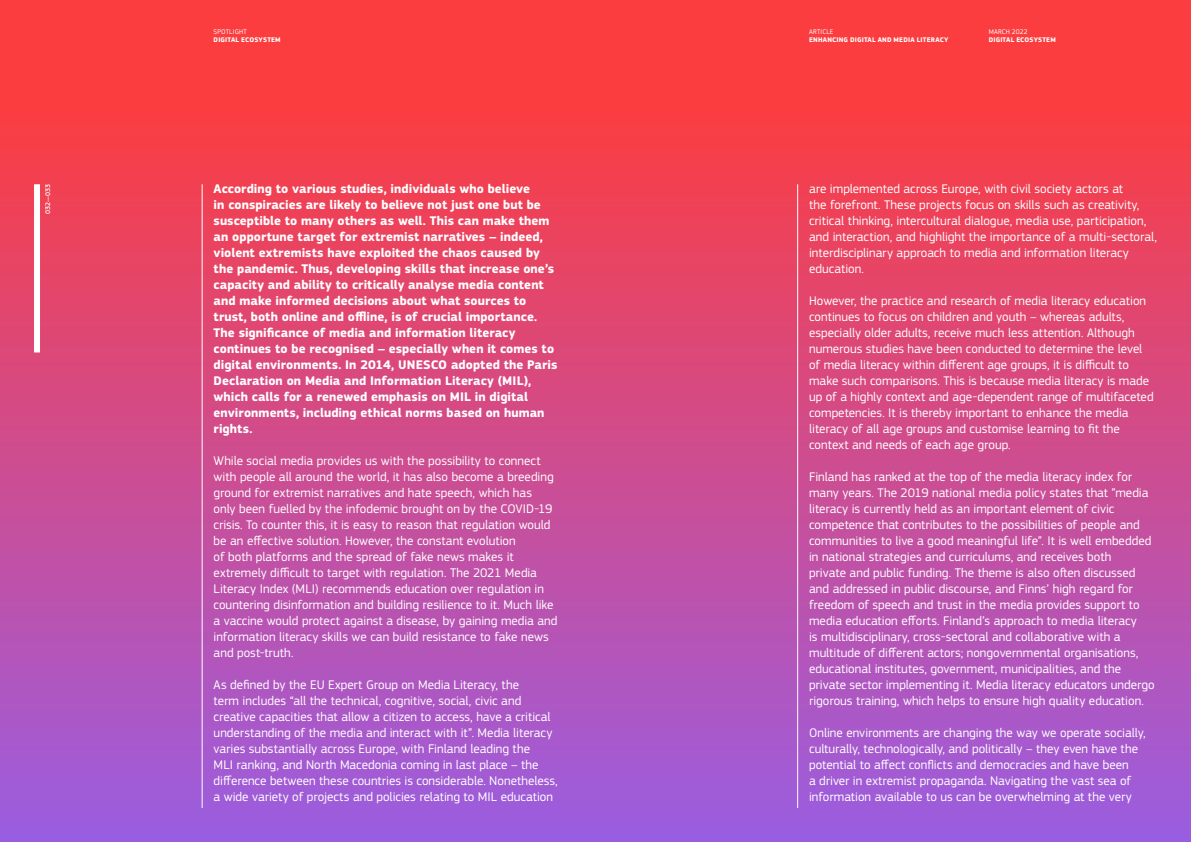
<style>
.page{position:relative;width:1191px;height:842px;background:#fff}
.page>*{position:absolute;margin:0;border:0;box-sizing:border-box;transform-origin:0 0}
.t1{font:13px/16px "EC Square Sans Pro";color:#fff}
.t2{font:700 13px/16px "EC Square Sans Pro";letter-spacing:.005em;color:#fff}
.t3{font:700 7px "EC Square Sans Pro";letter-spacing:.025em;color:#fff}
.t4{font:7px "EC Square Sans Pro";letter-spacing:.025em;color:#fff}
.t5{font:500 7px "EC Square Sans Pro";letter-spacing:-.005em;color:#fff}
</style>
<div class="page">
<div style="left:0;top:0;width:1191px;height:842px;background:linear-gradient(to bottom,#ff392e,#9c5de1)"></div>
<hr style="left:797px;top:184px;width:1px;height:624px;background:#fff">
<hr style="left:202px;top:184px;width:1px;height:624px;background:#fff">
<div style="left:34px;top:184px;width:6px;height:168px;background:#fff"></div>
<p class="t5" style="left:44px;top:214px;width:31px;rotate:-90deg">032—033</p>
<p class="t4" style="left:214px;top:27px;width:35px">SPOTLIGHT</p>
<p class="t3" style="left:214px;top:35px;width:69px">DIGITAL ECOSYSTEM</p>
<p class="t2" style="left:214px;top:181px;width:345px">According to various studies, individuals who believe<br>in conspiracies are likely to believe not just one but be susceptible to many others as well. This can make them an opportune target for extremist narratives – indeed, violent extremists have exploited the chaos caused by the pandemic. Thus, developing skills that increase one’s capacity and ability to critically analyse media content and make informed decisions about what sources to trust, both online and offline, is of crucial importance.<br>The significance of media and information literacy continues to be recognised – especially when it comes to digital environments. In 2014, UNESCO adopted the Paris Declaration on Media and Information Literacy (MIL), which calls for a renewed emphasis on MIL in digital environments, including ethical norms based on human rights.</p>
<p class="t1" style="left:214px;top:453px;width:345px">While social media provides us with the possibility to connect with people all around the world, it has also become a breeding ground for extremist narratives and hate speech, which has<br>only been fuelled by the infodemic brought on by the COVID-19 crisis. To counter this, it is easy to reason that regulation would be an effective solution. However, the constant evolution<br>of both platforms and the spread of fake news makes it extremely difficult to target with regulation. The 2021 Media Literacy Index (MLI) recommends education over regulation in countering disinformation and building resilience to it. Much like a vaccine would protect against a disease, by gaining media and information literacy skills we can build resistance to fake news and post-truth.</p>
<p class="t1" style="left:214px;top:677px;width:345px">As defined by the EU Expert Group on Media Literacy, the<br>term includes “all the technical, cognitive, social, civic and creative capacities that allow a citizen to access, have a critical understanding of the media and interact with it”. Media literacy varies substantially across Europe, with Finland leading the<br>MLI ranking, and North Macedonia coming in last place – the difference between these countries is considerable. Nonetheless, a wide variety of projects and policies relating to MIL education</p>
<p class="t4" style="left:809px;top:27px;width:26px">ARTICLE</p>
<p class="t3" style="left:809px;top:35px;width:141px">ENHANCING DIGITAL AND MEDIA LITERACY</p>
<p class="t4" style="left:988px;top:27px;width:40px">MARCH 2022</p>
<p class="t3" style="left:988px;top:35px;width:69px">DIGITAL ECOSYSTEM</p>
<p class="t1" style="left:809px;top:181px;width:349px">are implemented across Europe, with civil society actors at<br>the forefront. These projects focus on skills such as creativity, critical thinking, intercultural dialogue, media use, participation, and interaction, and highlight the importance of a multi-sectoral, interdisciplinary approach to media and information literacy education.</p>
<p class="t1" style="left:809px;top:293px;width:346px">However, the practice and research of media literacy education continues to focus on children and youth – whereas adults, especially older adults, receive much less attention. Although numerous studies have been conducted to determine the level of media literacy within different age groups, it is difficult to make such comparisons. This is because media literacy is made up of a highly context and age-dependent range of multifaceted competencies. It is thereby important to enhance the media literacy of all age groups and customise learning to fit the context and needs of each age group.</p>
<p class="t1" style="left:809px;top:469px;width:347px">Finland has ranked at the top of the media literacy index for many years. The 2019 national media policy states that ”media literacy is currently held as an important element of civic competence that contributes to the possibilities of people and communities to live a good meaningful life”. It is well embedded in national strategies and curriculums, and receives both<br>private and public funding. The theme is also often discussed and addressed in public discourse, and Finns’ high regard for freedom of speech and trust in the media provides support to media education efforts. Finland’s approach to media literacy<br>is multidisciplinary, cross-sectoral and collaborative with a multitude of different actors; nongovernmental organisations, educational institutes, government, municipalities, and the private sector implementing it. Media literacy educators undergo rigorous training, which helps to ensure high quality education.</p>
<p class="t1" style="left:809px;top:725px;width:338px">Online environments are changing the way we operate socially, culturally, technologically, and politically – they even have the potential to affect conflicts and democracies and have been<br>a driver in extremist propaganda. Navigating the vast sea of information available to us can be overwhelming at the very</p>
</div>
